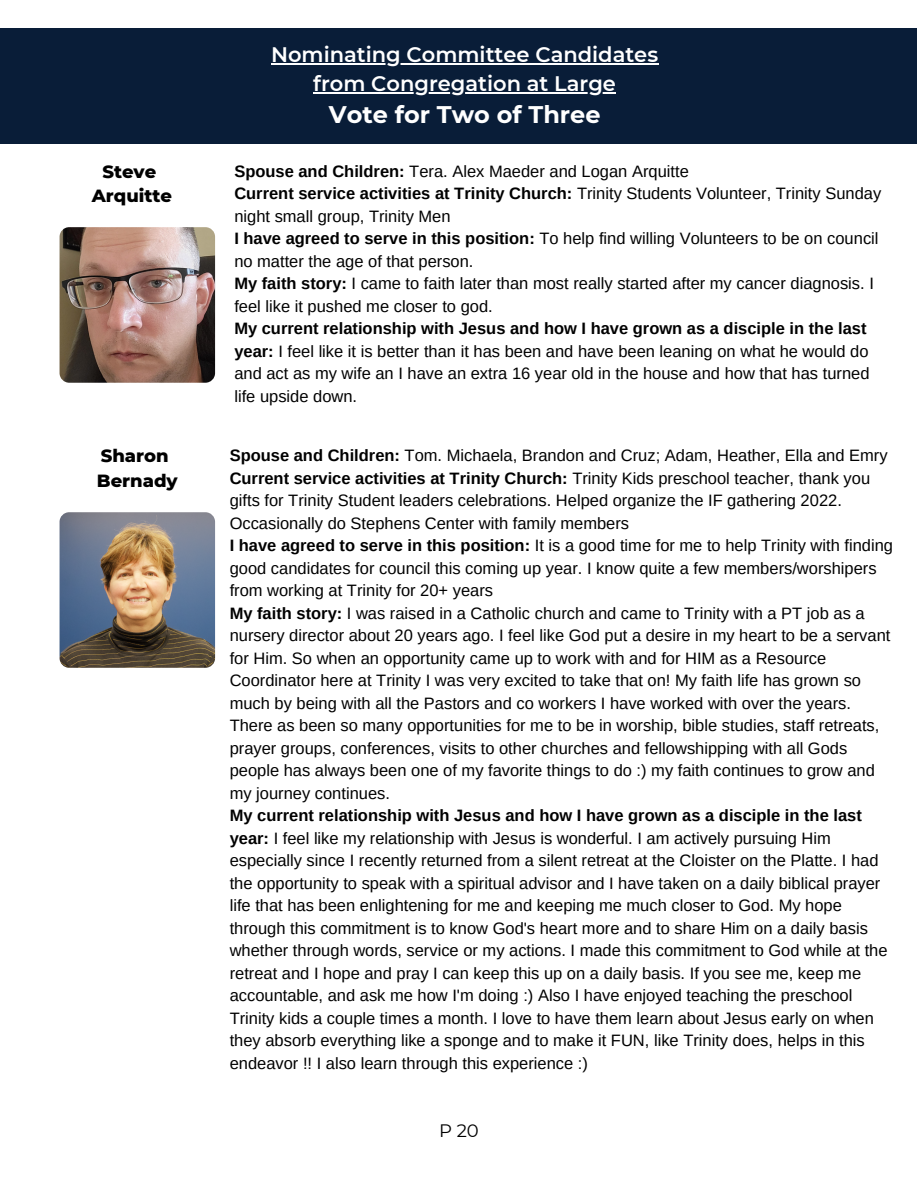
<style>
.page{position:relative;width:918px;height:1188px;background:#fff}
.page>*{position:absolute;margin:0;border:0;box-sizing:border-box;transform-origin:0 0}
.t1{font:700 24px "Montserrat";color:#fff}
.t2{font:600 21px/29.2px "Montserrat";color:#fff;text-align:center}
.t3{font:800 18px/24.8px "Montserrat";color:#000;text-align:center}
.t4{font:18px "Montserrat";color:#000}
.t5{font:16.5px/22.5px "Arimo";color:#000}
.s1{font-weight:700}
</style>
<div class="page">
<div style="left:0;top:29px;width:917px;height:115px;background:#091d38"></div>
<hr style="left:271px;top:63px;width:387px;height:1px;background:#fff">
<svg style="left:313px;top:92px;width:8px;height:2px"></svg>
<hr style="left:321px;top:92px;width:295px;height:2px;background:#fff">
<img style="left:60px;top:227px;width:155px;height:156px;border-radius:10px">
<img style="left:60px;top:512px;width:155px;height:156px;border-radius:10px">
<p class="t2" style="left:271px;top:40px;width:389px">Nominating Committee Candidates from Congregation at Large</p>
<h1 class="t1" style="left:329px;top:100px;width:273px">Vote for Two of Three</h1>
<p class="t3" style="left:92px;top:159px;width:82px">Steve<br>Arquitte</p>
<p class="t5" style="left:234px;top:160px;width:648px"><span class="s1">Spouse and Children:</span> Tera. Alex Maeder and Logan Arquitte<br><span class="s1">Current service activities at Trinity Church:</span> Trinity Students Volunteer, Trinity Sunday night small group, Trinity Men<br><span class="s1">I have agreed to serve in this position:</span> To help find willing Volunteers to be on council no matter the age of that person.<br><span class="s1">My faith story:</span> I came to faith later than most really started after my cancer diagnosis. I feel like it pushed me closer to god.</p>
<p class="t5" style="left:234px;top:317px;width:637px"><span class="s1">My current relationship with Jesus and how I have grown as a disciple in the last year:</span> I feel like it is better than it has been and have been leaning on what he would do and act as my wife an I have an extra 16 year old in the house and how that has turned life upside down.</p>
<p class="t3" style="left:97px;top:443px;width:82px;text-align:left">Sharon<br>Bernady</p>
<p class="t5" style="left:230px;top:444px;width:665px"><span class="s1">Spouse and Children:</span> Tom. Michaela, Brandon and Cruz; Adam, Heather, Ella and Emry <span class="s1">Current service activities at Trinity Church:</span> Trinity Kids preschool teacher, thank you gifts for Trinity Student leaders celebrations. Helped organize the IF gathering 2022.<br>Occasionally do Stephens Center with family members<br><span class="s1">I have agreed to serve in this position:</span> It is a good time for me to help Trinity with finding good candidates for council this coming up year. I know quite a few members/worshipers from working at Trinity for 20+ years<br><span class="s1">My faith story:</span> I was raised in a Catholic church and came to Trinity with a PT job as a nursery director about 20 years ago. I feel like God put a desire in my heart to be a servant for Him. So when an opportunity came up to work with and for HIM as a Resource Coordinator here at Trinity I was very excited to take that on! My faith life has grown so much by being with all the Pastors and co workers I have worked with over the years.<br>There as been so many opportunities for me to be in worship, bible studies, staff retreats, prayer groups, conferences, visits to other churches and fellowshipping with all Gods people has always been one of my favorite things to do :) my faith continues to grow and my journey continues.</p>
<p class="t5" style="left:230px;top:804px;width:659px"><span class="s1">My current relationship with Jesus and how I have grown as a disciple in the last year:</span> I feel like my relationship with Jesus is wonderful. I am actively pursuing Him especially since I recently returned from a silent retreat at the Cloister on the Platte. I had the opportunity to speak with a spiritual advisor and I have taken on a daily biblical prayer life that has been enlightening for me and keeping me much closer to God. My hope through this commitment is to know God's heart more and to share Him on a daily basis whether through words, service or my actions. I made this commitment to God while at the retreat and I hope and pray I can keep this up on a daily basis. If you see me, keep me accountable, and ask me how I'm doing :) Also I have enjoyed teaching the preschool Trinity kids a couple times a month. I love to have them learn about Jesus early on when they absorb everything like a sponge and to make it FUN, like Trinity does, helps in this endeavor !! I also learn through this experience :)</p>
<p class="t4" style="left:439px;top:1120px;width:41px">P 20</p>
</div>
